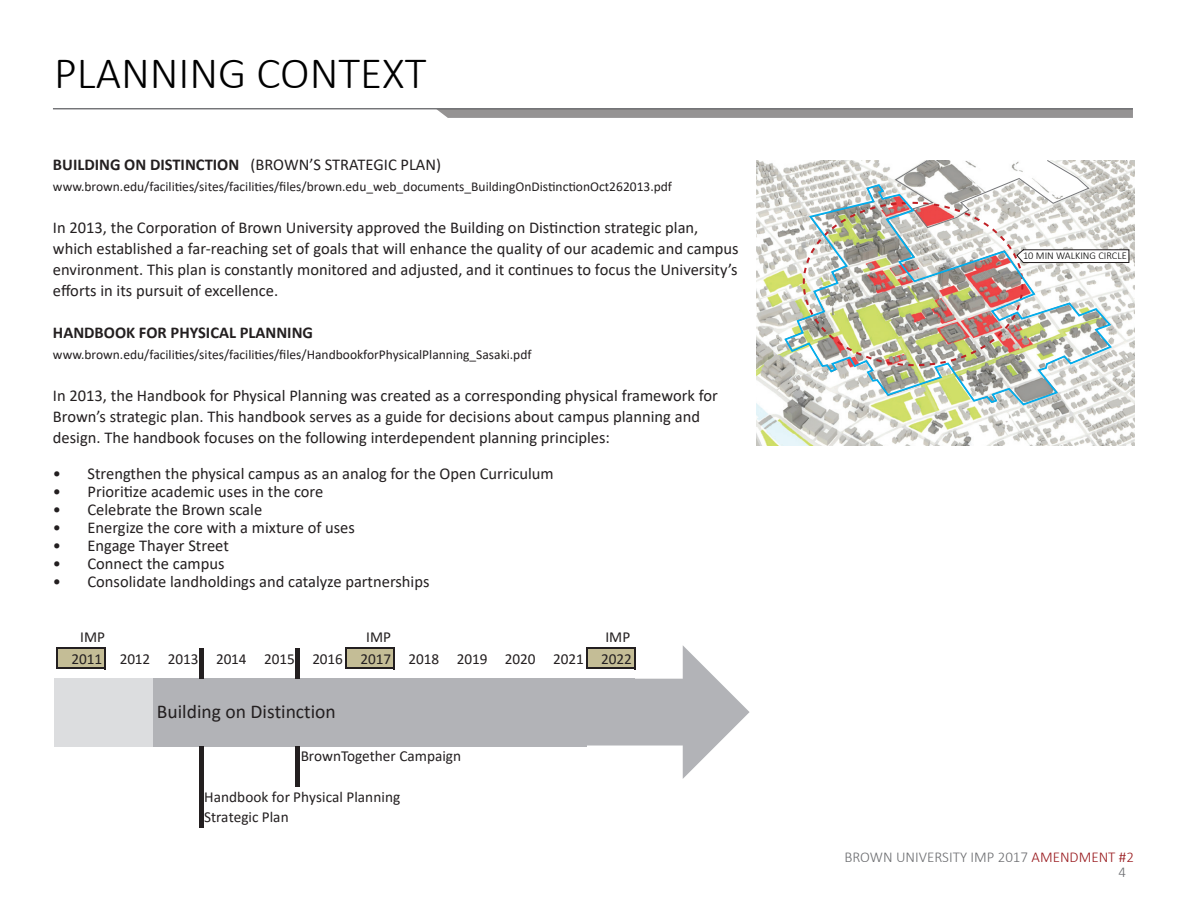
<style>
.page{position:relative;width:1188px;height:918px;background:#fff}
.page>*{position:absolute;margin:0;border:0;box-sizing:border-box;transform-origin:0 0}
.t1{font:300 45px "Calibri";color:#000}
.t2{font:19.5px "Calibri";color:#231f20}
.t3{font:16.5px/21px "Calibri";color:#231f20}
.t4{font:700 16.5px "Calibri";color:#231f20}
.t5{font:15.3px/20.2px "Calibri";color:#231f20}
.t6{font:300 15px/14.7px "Calibri";color:#6c6d70}
.t7{font:13.5px "Calibri";color:#231f20}
.t8{font:300 10.35px "Calibri";color:#000}
.s1{font-weight:700}
.s2{color:#991a1e}
</style>
<div class="page">
<hr style="left:53px;top:108px;width:1080px;height:1px;background:#6c6d70">
<svg style="left:436px;top:109px;width:697px;height:9px;background:#949292"></svg>
<div style="left:57px;top:648px;width:48px;height:21px;background:#c4bd96"></div>
<div style="left:346px;top:648px;width:48px;height:21px;background:#c4bd96"></div>
<div style="left:54px;top:678px;width:99px;height:21px;background:#dcdddf"></div>
<div style="left:153px;top:678px;width:482px;height:21px;background:#b2b3b7"></div>
<div style="left:54px;top:699px;width:99px;height:25px;background:#dcdddf"></div>
<div style="left:153px;top:699px;width:434px;height:25px;background:#b2b3b7"></div>
<div style="left:54px;top:724px;width:99px;height:9px;background:#dcdddf"></div>
<div style="left:153px;top:724px;width:434px;height:9px;background:#b2b3b7"></div>
<div style="left:54px;top:733px;width:99px;height:13px;background:#dcdddf"></div>
<div style="left:153px;top:733px;width:434px;height:13px;background:#b2b3b7"></div>
<hr style="left:58px;top:647px;width:48px;height:2px;background:#231f20">
<hr style="left:347px;top:647px;width:48px;height:2px;background:#231f20">
<hr style="left:58px;top:668px;width:48px;height:1px;background:#231f20">
<hr style="left:347px;top:668px;width:48px;height:1px;background:#231f20">
<hr style="left:199px;top:648px;width:4px;height:31px;background:#231f20">
<hr style="left:296px;top:648px;width:4px;height:31px;background:#231f20">
<hr style="left:56px;top:647px;width:2px;height:22px;background:#231f20">
<hr style="left:104px;top:649px;width:2px;height:20px;background:#231f20">
<hr style="left:199px;top:746px;width:4px;height:81px;background:#231f20">
<hr style="left:296px;top:746px;width:4px;height:41px;background:#231f20">
<hr style="left:345px;top:647px;width:2px;height:22px;background:#231f20">
<hr style="left:393px;top:649px;width:2px;height:20px;background:#231f20">
<svg style="left:586px;top:645px;width:164px;height:134px"></svg>
<div style="left:605px;top:631px;width:29px;height:16px;background:#fff"></div>
<img style="left:757px;top:160px;width:378px;height:286px">
<svg style="left:802px;top:160px;width:328px;height:207px"></svg>
<svg style="left:783px;top:183px;width:330px;height:224px"></svg>
<h1 class="t1" style="left:54px;top:45px;width:374px">PLANNING CONTEXT</h1>
<p class="t3" style="left:53px;top:154px;width:390px"><span class="s1">BUILDING ON DISTINCTION</span> (BROWN’S STRATEGIC PLAN)</p>
<p class="t7" style="left:53px;top:178px;width:621px">www.brown.edu/facilities/sites/facilities/files/brown.edu_web_documents_BuildingOnDistinctionOct262013.pdf</p>
<p class="t3" style="left:53px;top:217px;width:687px">In 2013, the Corporation of Brown University approved the Building on Distinction strategic plan, which established a far-reaching set of goals that will enhance the quality of our academic and campus environment. This plan is constantly monitored and adjusted, and it continues to focus the University’s efforts in its pursuit of excellence.</p>
<p class="t4" style="left:53px;top:321px;width:262px">HANDBOOK FOR PHYSICAL PLANNING</p>
<p class="t7" style="left:53px;top:346px;width:480px">www.brown.edu/facilities/sites/facilities/files/HandbookforPhysicalPlanning_Sasaki.pdf</p>
<p class="t3" style="left:53px;top:385px;width:666px">In 2013, the Handbook for Physical Planning was created as a corresponding physical framework for<br>Brown’s strategic plan. This handbook serves as a guide for decisions about campus planning and design. The handbook focuses on the following interdependent planning principles:</p>
<p class="t3" style="left:53px;top:463px;width:502px">• Strengthen the physical campus as an analog for the Open Curriculum</p>
<p class="t3" style="left:53px;top:481px;width:272px">• Prioritize academic uses in the core</p>
<p class="t3" style="left:53px;top:499px;width:211px">• Celebrate the Brown scale</p>
<p class="t3" style="left:53px;top:517px;width:303px">• Energize the core with a mixture of uses</p>
<p class="t3" style="left:53px;top:535px;width:177px">• Engage Thayer Street</p>
<p class="t3" style="left:53px;top:553px;width:173px">• Connect the campus</p>
<p class="t3" style="left:53px;top:571px;width:378px">• Consolidate landholdings and catalyze partnerships</p>
<p class="t5" style="left:80px;top:627px;width:26px">IMP</p>
<p class="t5" style="left:366px;top:627px;width:26px">IMP</p>
<p class="t5" style="left:605px;top:627px;width:26px">IMP</p>
<p class="t5" style="left:-2px;top:648px;width:635px">9 2010 2011 2012 2013 2014 2015 2016 2017 2018 2019 2020 2021 2022</p>
<p class="t2" style="left:157px;top:698px;width:181px">Building on Distinction</p>
<p class="t5" style="left:345px;top:746px;width:85px">Together $3B</p>
<p class="t5" style="left:204px;top:787px;width:198px">Handbook for Physical Planning<br>Strategic Plan</p>
<p class="t5" style="left:301px;top:746px;width:162px">BrownTogether Campaign</p>
<p class="t8" style="left:1023px;top:249px;width:105px">10 MIN WALKING CIRCLE</p>
<p class="t6" style="left:1118px;top:850px;width:17px;text-indent:-274px">BROWN UNIVERSITY IMP 2017 <span class="s2">AMENDMENT #2<br></span>4</p>
</div>
